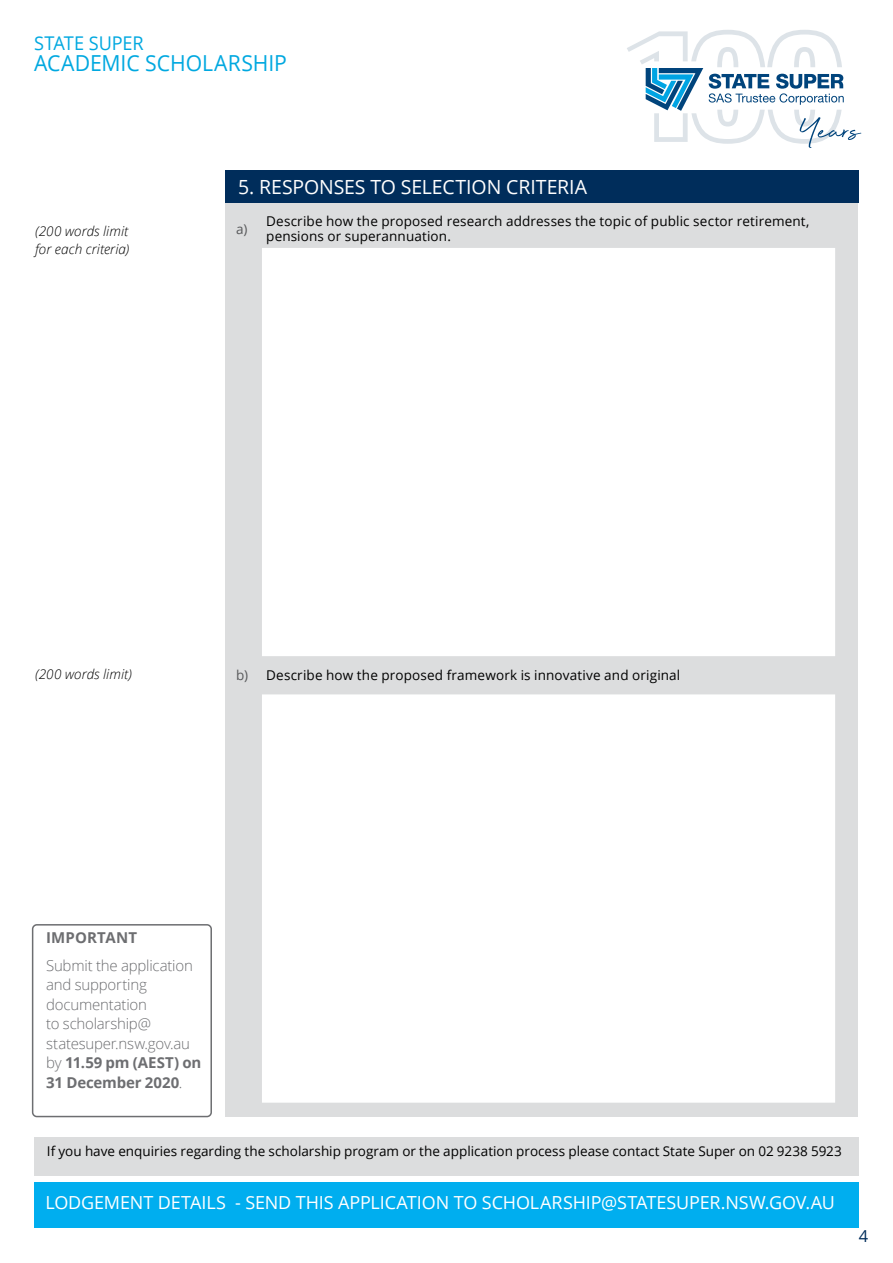
<style>
.page{position:relative;width:893px;height:1263px;background:#fff}
.page>*{position:absolute;margin:0;border:0;box-sizing:border-box;transform-origin:0 0}
.t1{font:22.05px "Open Sans";letter-spacing:-.005em;color:#00a8e0;scale:.96 1}
.t2{font:19.5px "Open Sans";letter-spacing:-.005em;color:#fff}
.t3{font:18.9px "Open Sans";letter-spacing:-.01em;color:#00a8e0;scale:.96 1}
.t4{font:18px "Open Sans";letter-spacing:-.01em;color:#fff}
.t5{font:16.5px "Open Sans";color:#002d5b}
.t6{font:300 15px/19.5px "Open Sans";letter-spacing:-.015em;color:#6d6e71}
.t7{font:700 15px "Open Sans";letter-spacing:.01em;color:#6d6e71}
.t8{font:13.5px/15px "Open Sans";letter-spacing:.01em;color:#000}
.t9{font:italic 300 13.5px/18px "Open Sans";letter-spacing:.005em;color:#000}
.t10{font:13.5px "Open Sans";color:#58595b}
.s1{color:#58595b}
.s2{font-weight:700}
</style>
<div class="page">
<svg style="left:627px;top:30px;width:234px;height:118px"></svg>
<div style="left:34px;top:1137px;width:825px;height:38px;background:#dcddde"></div>
<div style="left:34px;top:1182px;width:825px;height:45px;background:#00aeef"></div>
<div style="left:225px;top:202px;width:633px;height:915px;background:#dcddde"></div>
<div style="left:225px;top:170px;width:634px;height:32px;background:#002d5b"></div>
<div style="left:262px;top:248px;width:573px;height:855px;background:#fff"></div>
<div style="left:32px;top:924px;width:180px;height:193px;border:2px solid #6d6e71;border-radius:4px"></div>
<h3 class="t3" style="left:34px;top:30px;width:116px">STATE SUPER</h3>
<h1 class="t1" style="left:34px;top:48px;width:265px">ACADEMIC SCHOLARSHIP</h1>
<p class="t9" style="left:35px;top:221px;width:96px">(200 words limit for each criteria)</p>
<h2 class="t2" style="left:238px;top:173px;width:351px">5. RESPONSES TO SELECTION CRITERIA</h2>
<p class="t10" style="left:236px;top:220px;width:13px">a)</p>
<p class="t8" style="left:266px;top:214px;width:545px">Describe how the proposed research addresses the topic of public sector retirement, pensions or superannuation.</p>
<p class="t9" style="left:35px;top:664px;width:99px">(200 words limit)</p>
<p class="t8" style="left:236px;top:668px;width:446px"><span class="s1">b)</span> Describe how the proposed framework is innovative and original</p>
<p class="t7" style="left:46px;top:927px;width:93px">IMPORTANT</p>
<p class="t6" style="left:46px;top:955px;width:157px">Submit the application and supporting documentation<br>to scholarship@ statesuper.nsw.gov.au by <span class="s2">11.59 pm (AEST) on<br>31 December 2020</span>.</p>
<p class="t8" style="left:47px;top:1143px;width:797px">If you have enquiries regarding the scholarship program or the application process please contact State Super on 02 9238 5923</p>
<h3 class="t4" style="left:45px;top:1190px;width:791px">LODGEMENT DETAILS - SEND THIS APPLICATION TO SCHOLARSHIP@STATESUPER.NSW.GOV.AU</h3>
<p class="t5" style="left:859px;top:1224px;width:11px">4</p>
</div>
